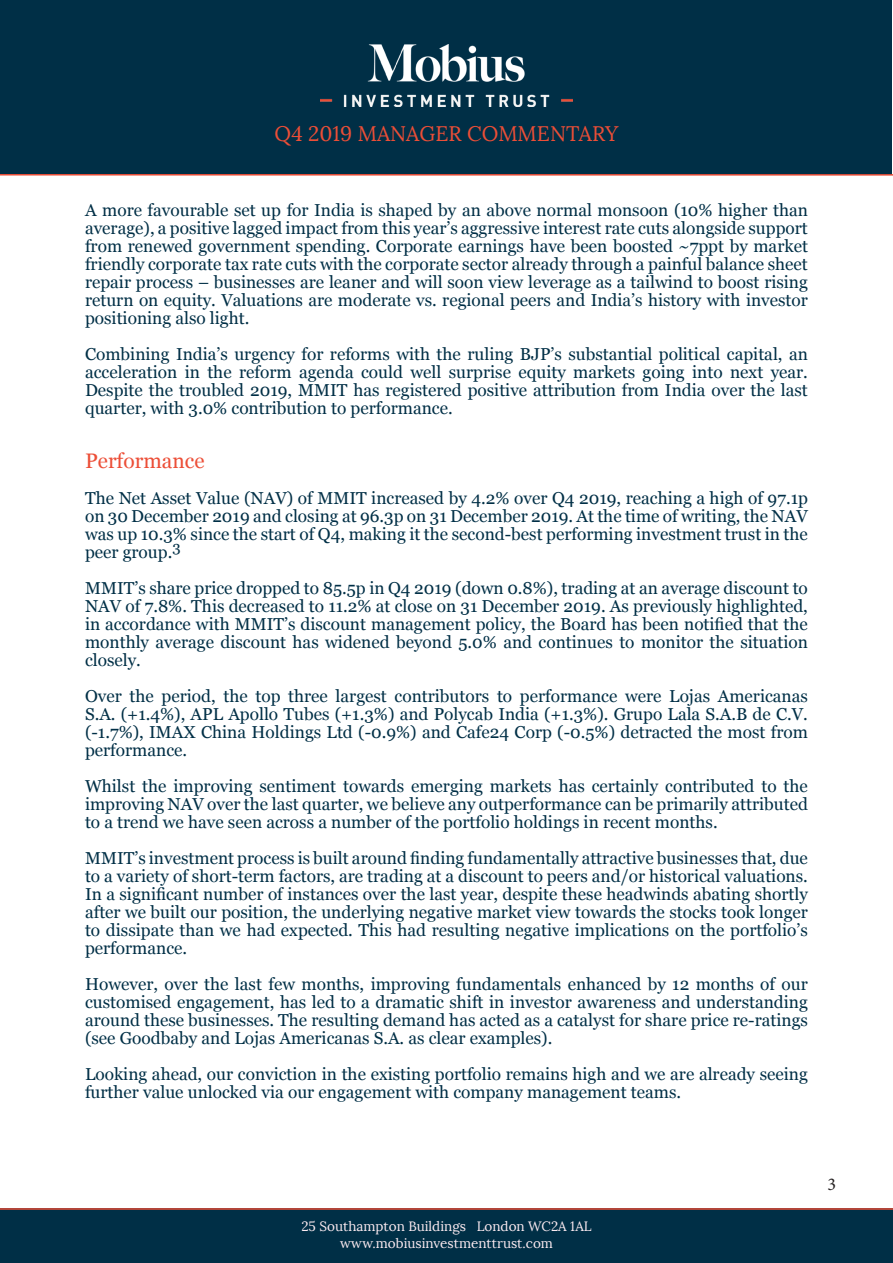
<style>
.page{position:relative;width:893px;height:1263px;background:#fff}
.page>*{position:absolute;margin:0;border:0;box-sizing:border-box;transform-origin:0 0}
.t1{font:21px "Lora";color:#ec4e37}
.t2{font:21px "Georgia";color:#ec4e37}
.t3{font:18px "Minion Pro";color:#231f20}
.t4{font:17.25px/18px "Georgia";color:#002f46;text-align:justify}
.t5{font:13.5px/16.2px "Lora";color:#fcebf1;text-align:center}
</style>
<div class="page">
<div style="left:0;top:0;width:892px;height:175px;background:#002f46"></div>
<img style="left:321px;top:45px;width:251px;height:61px">
<div style="left:0;top:1209px;width:893px;height:54px;background:#002f46"></div>
<hr style="left:0;top:174px;width:893px;height:2px;background:#ec4e37">
<hr style="left:0;top:1208px;width:893px;height:2px;background:#ec4e37">
<p class="t1" style="left:275px;top:121px;width:345px">Q4 2019 MANAGER COMMENTARY</p>
<p class="t4" style="left:85px;top:200px;width:724px">A more favourable set up for India is shaped by an above normal monsoon (10% higher than average), a positive lagged impact from this year’s aggressive interest rate cuts alongside support from renewed government spending. Corporate earnings have been boosted ~7ppt by market friendly corporate tax rate cuts with the corporate sector already through a painful balance sheet repair process – businesses are leaner and will soon view leverage as a tailwind to boost rising return on equity. Valuations are moderate vs. regional peers and India’s history with investor positioning also light.</p>
<p class="t4" style="left:85px;top:344px;width:724px">Combining India’s urgency for reforms with the ruling BJP’s substantial political capital, an acceleration in the reform agenda could well surprise equity markets going into next year.<br>Despite the troubled 2019, MMIT has registered positive attribution from India over the last quarter, with 3.0% contribution to performance.</p>
<p class="t2" style="left:85px;top:445px;width:121px">Performance</p>
<p class="t4" style="left:85px;top:488px;width:724px">The Net Asset Value (NAV) of MMIT increased by 4.2% over Q4 2019, reaching a high of 97.1p on 30 December 2019 and closing at 96.3p on 31 December 2019. At the time of writing, the NAV was up 10.3% since the start of Q4, making it the second-best performing investment trust in the peer group.<sup>3</sup></p>
<p class="t4" style="left:85px;top:578px;width:724px">MMIT’s share price dropped to 85.5p in Q4 2019 (down 0.8%), trading at an average discount to NAV of 7.8%. This decreased to 11.2% at close on 31 December 2019. As previously highlighted, in accordance with MMIT’s discount management policy, the Board has been notified that the monthly average discount has widened beyond 5.0% and continues to monitor the situation closely.</p>
<p class="t4" style="left:85px;top:686px;width:724px">Over the period, the top three largest contributors to performance were Lojas Americanas S.A. (+1.4%), APL Apollo Tubes (+1.3%) and Polycab India (+1.3%). Grupo Lala S.A.B de C.V. (-1.7%), IMAX China Holdings Ltd (-0.9%) and Cafe24 Corp (-0.5%) detracted the most from performance.</p>
<p class="t4" style="left:85px;top:776px;width:724px">Whilst the improving sentiment towards emerging markets has certainly contributed to the improving NAV over the last quarter, we believe any outperformance can be primarily attributed to a trend we have seen across a number of the portfolio holdings in recent months.</p>
<p class="t4" style="left:85px;top:848px;width:724px">MMIT’s investment process is built around finding fundamentally attractive businesses that, due to a variety of short-term factors, are trading at a discount to peers and/or historical valuations.<br>In a significant number of instances over the last year, despite these headwinds abating shortly after we built our position, the underlying negative market view towards the stocks took longer to dissipate than we had expected. This had resulting negative implications on the portfolio’s performance.</p>
<p class="t4" style="left:85px;top:974px;width:724px">However, over the last few months, improving fundamentals enhanced by 12 months of our customised engagement, has led to a dramatic shift in investor awareness and understanding around these businesses. The resulting demand has acted as a catalyst for share price re-ratings (see Goodbaby and Lojas Americanas S.A. as clear examples).</p>
<p class="t4" style="left:85px;top:1064px;width:724px">Looking ahead, our conviction in the existing portfolio remains high and we are already seeing further value unlocked via our engagement with company management teams.</p>
<p class="t5" style="left:301px;top:1218px;width:292px">25 Southampton Buildings London WC2A 1AL www.mobiusinvestmenttrust.com</p>
<p class="t3" style="left:827px;top:1172px;width:10px">3</p>
</div>
